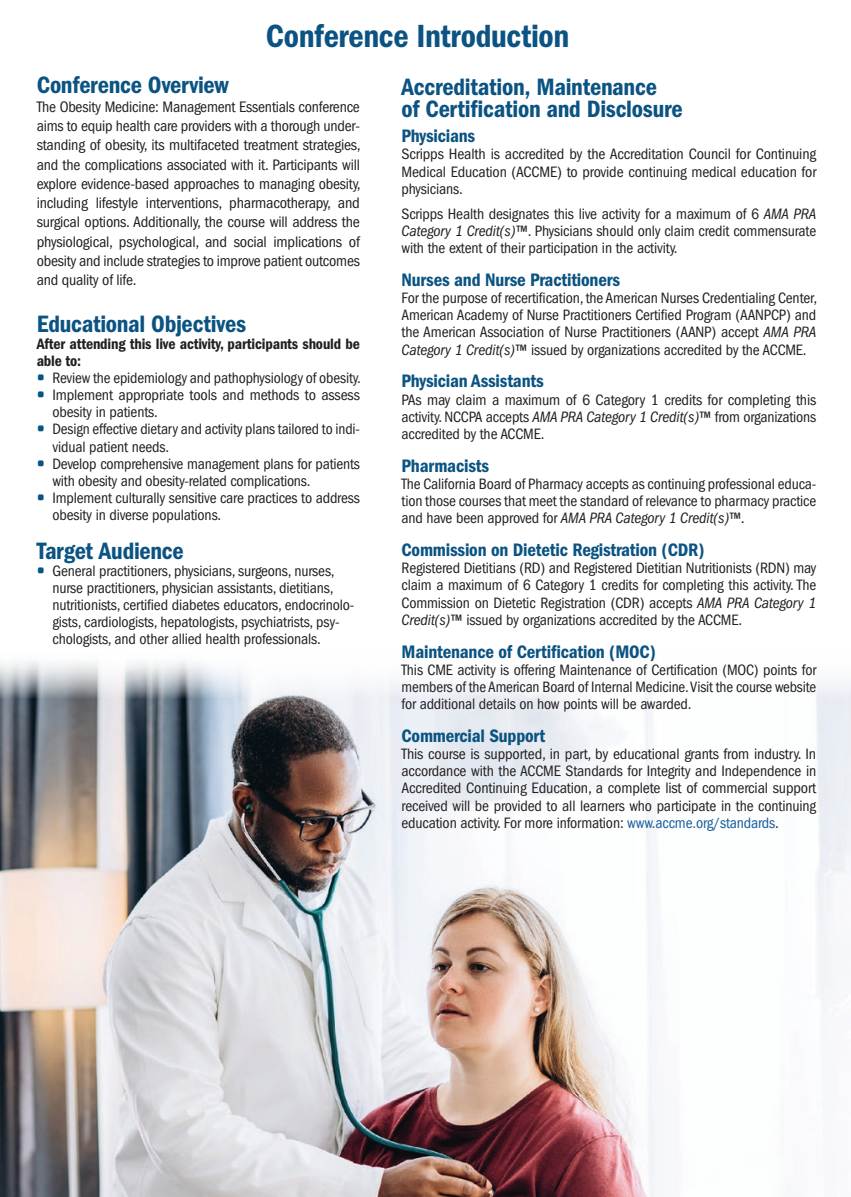
<style>
.page{position:relative;width:851px;height:1197px;background:#fff}
.page>*{position:absolute;margin:0;border:0;box-sizing:border-box;transform-origin:0 0}
.t1{font:33.25px "ITC Franklin Gothic Std Dm Cd";letter-spacing:-.01em;color:#0b5382}
.t2{font:24.5px/22.8px "ITC Franklin Gothic Std Dm Cd";letter-spacing:-.01em;color:#0b5382}
.t3{font:18.72px "ITC Franklin Gothic Std Dm Cd";letter-spacing:-.01em;color:#0b5382}
.t4{font:condensed 15.75px/19.2px "ITC Franklin Gothic Std";letter-spacing:-.015em;color:#231f20;text-align:justify}
.t5{font:condensed 15.58px/17.2px "ITC Franklin Gothic Std";letter-spacing:-.01em;color:#231f20;text-align:justify}
.t6{font:15.58px/17.2px "ITC Franklin Gothic Std Dm Cd";letter-spacing:-.01em;color:#231f20}
.s1{font-family:"Vitesse";font-weight:900;font-stretch:normal;color:#0b5382}
.s2{font-style:italic}
.s3{color:#175d9e}
</style>
<div class="page">
<img style="left:0;top:661px;width:850px;height:536px">
<h1 class="t1" style="left:266px;top:17px;width:305px">Conference Introduction</h1>
<h2 class="t2" style="left:37px;top:73px;width:193px">Conference Overview</h2>
<p class="t4" style="left:37px;top:97px;width:325px">The Obesity Medicine: Management Essentials conference aims to equip health care providers with a thorough under&shy;standing of obesity, its multifaceted treatment strategies, and the complications associated with it. Participants will explore evidence-based approaches to managing obesity, including lifestyle interventions, pharmacotherapy, and surgical options. Additionally, the course will address the physiological, psychological, and social implications of obesity and include strategies to improve patient outcomes and quality of life.</p>
<h2 class="t2" style="left:37px;top:312px;width:211px">Educational Objectives</h2>
<p class="t6" style="left:37px;top:335px;width:325px">After attending this live activity, participants should be able to:</p>
<p class="t5" style="left:37px;top:369px;width:325px"><span class="s1">•</span> Review the epidemiology and pathophysiology of obesity.</p>
<p class="t5" style="left:52px;top:387px;width:309px;text-indent:-16px"><span class="s1">•</span> Implement appropriate tools and methods to assess obesity in patients.</p>
<p class="t5" style="left:52px;top:421px;width:309px;text-indent:-16px"><span class="s1">•</span> Design effective dietary and activity plans tailored to indi&shy;vidual patient needs.</p>
<p class="t5" style="left:52px;top:455px;width:309px;text-indent:-16px"><span class="s1">•</span> Develop comprehensive management plans for patients with obesity and obesity-related complications.</p>
<p class="t5" style="left:52px;top:490px;width:309px;text-indent:-16px"><span class="s1">•</span> Implement culturally sensitive care practices to address obesity in diverse populations.</p>
<h2 class="t2" style="left:37px;top:539px;width:149px">Target Audience</h2>
<p class="t5" style="left:52px;top:562px;width:303px;text-align:left;text-indent:-16px"><span class="s1">•</span> General practitioners, physicians, surgeons, nurses, nurse practitioners, physician assistants, dietitians, nutritionists, certified diabetes educators, endocrinolo&shy;gists, cardiologists, hepatologists, psychiatrists, psy&shy;chologists, and other allied health professionals.</p>
<h2 class="t2" style="left:401px;top:75px;width:283px">Accreditation, Maintenance<br>of Certification and Disclosure</h2>
<p class="t3" style="left:401px;top:125px;width:75px">Physicians</p>
<p class="t5" style="left:401px;top:146px;width:416px">Scripps Health is accredited by the Accreditation Council for Continuing Medical Education (ACCME) to provide continuing medical education for physicians.</p>
<p class="t5" style="left:401px;top:205px;width:416px">Scripps Health designates this live activity for a maximum of 6 <span class="s2">AMA PRA Category 1 Credit(s)™</span>. Physicians should only claim credit commensurate with the extent of their participation in the activity.</p>
<p class="t3" style="left:401px;top:269px;width:220px">Nurses and Nurse Practitioners</p>
<p class="t5" style="left:401px;top:290px;width:417px">For the purpose of recertification, the American Nurses Credentialing Center, American Academy of Nurse Practitioners Certified Program (AANPCP) and the American Association of Nurse Practitioners (AANP) accept <span class="s2">AMA PRA Category 1 Credit(s)™</span> issued by organizations accredited by the ACCME.</p>
<p class="t3" style="left:401px;top:371px;width:144px">Physician Assistants</p>
<p class="t5" style="left:401px;top:391px;width:416px">PAs may claim a maximum of 6 Category 1 credits for completing this activity. NCCPA accepts <span class="s2">AMA PRA Category 1 Credit(s)™</span> from organizations accredited by the ACCME.</p>
<p class="t3" style="left:401px;top:455px;width:89px">Pharmacists</p>
<p class="t5" style="left:401px;top:475px;width:416px">The California Board of Pharmacy accepts as continuing professional educa&shy;tion those courses that meet the standard of relevance to pharmacy practice and have been approved for <span class="s2">AMA PRA Category 1 Credit(s)™.</span></p>
<p class="t3" style="left:401px;top:539px;width:304px">Commission on Dietetic Registration (CDR)</p>
<p class="t5" style="left:401px;top:560px;width:416px">Registered Dietitians (RD) and Registered Dietitian Nutritionists (RDN) may claim a maximum of 6 Category 1 credits for completing this activity. The Commission on Dietetic Registration (CDR) accepts <span class="s2">AMA PRA Category 1<br>Credit(s)™</span> issued by organizations accredited by the ACCME.</p>
<p class="t3" style="left:401px;top:641px;width:256px">Maintenance of Certification (MOC)</p>
<p class="t5" style="left:401px;top:661px;width:416px">This CME activity is offering Maintenance of Certification (MOC) points for members of the American Board of Internal Medicine. Visit the course website for additional details on how points will be awarded.</p>
<p class="t3" style="left:401px;top:725px;width:145px">Commercial Support</p>
<p class="t5" style="left:401px;top:746px;width:416px">This course is supported, in part, by educational grants from industry. In accordance with the ACCME Standards for Integrity and Independence in Accredited Continuing Education, a complete list of commercial support received will be provided to all learners who participate in the continuing education activity. For more information: <span class="s3">www.accme.org/standards</span>.</p>
</div>
